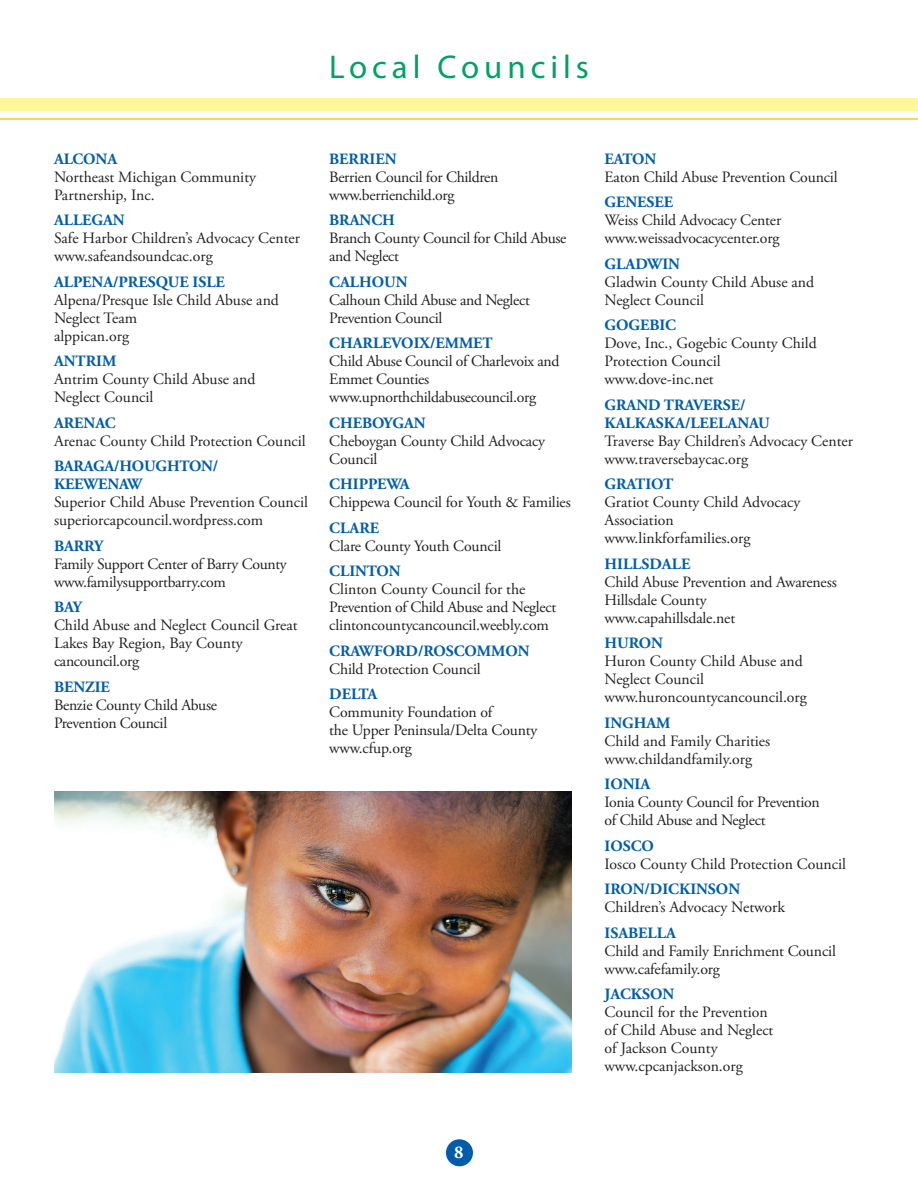
<style>
.page{position:relative;width:918px;height:1188px;background:#fff}
.page>*{position:absolute;margin:0;border:0;box-sizing:border-box;transform-origin:0 0}
.t1{font:33px "Myriad Pro";letter-spacing:.15em;color:#00a261}
.t2{font:700 18px "Adobe Garamond Pro";color:#fff}
.t3{font:15.75px/18px "Adobe Garamond Pro";letter-spacing:-.01em;color:#231f20}
.t4{font:700 15.75px/18px "Adobe Garamond Pro";color:#015dab}
</style>
<div class="page">
<div style="left:446px;top:1139px;width:27px;height:27px;background:#015dab;border-radius:50%"></div>
<div style="left:0;top:98px;width:918px;height:13px;background:#fff79a"></div>
<hr style="left:0;top:118px;width:918px;height:2px;background:#fec422">
<img style="left:54px;top:791px;width:517px;height:281px">
<p class="t1" style="left:329px;top:46px;width:261px">Local Councils</p>
<p class="t4" style="left:54px;top:150px;width:65px">ALCONA</p>
<p class="t3" style="left:54px;top:168px;width:204px">Northeast Michigan Community<br>Partnership, Inc.</p>
<p class="t4" style="left:54px;top:211px;width:72px">ALLEGAN</p>
<p class="t3" style="left:54px;top:230px;width:248px">Safe Harbor Children’s Advocacy Center</p>
<p class="t3" style="left:54px;top:248px;width:160px">www.safeandsoundcac.org</p>
<p class="t4" style="left:54px;top:273px;width:172px">ALPENA/PRESQUE ISLE</p>
<p class="t3" style="left:54px;top:291px;width:226px">Alpena/Presque Isle Child Abuse and<br>Neglect Team</p>
<p class="t3" style="left:54px;top:327px;width:77px">alppican.org</p>
<p class="t4" style="left:54px;top:352px;width:64px">ANTRIM</p>
<p class="t3" style="left:54px;top:371px;width:203px">Antrim County Child Abuse and<br>Neglect Council</p>
<p class="t4" style="left:54px;top:414px;width:63px">ARENAC</p>
<p class="t3" style="left:54px;top:432px;width:253px">Arenac County Child Protection Council</p>
<p class="t4" style="left:54px;top:457px;width:166px">BARAGA/HOUGHTON/<br>KEEWENAW</p>
<p class="t3" style="left:54px;top:494px;width:256px">Superior Child Abuse Prevention Council</p>
<p class="t3" style="left:54px;top:512px;width:211px">superiorcapcouncil.wordpress.com</p>
<p class="t4" style="left:54px;top:537px;width:51px">BARRY</p>
<p class="t3" style="left:54px;top:555px;width:234px">Family Support Center of Barry County</p>
<p class="t3" style="left:54px;top:573px;width:174px">www.familysupportbarry.com</p>
<p class="t4" style="left:54px;top:598px;width:29px">BAY</p>
<p class="t3" style="left:54px;top:617px;width:245px">Child Abuse and Neglect Council Great<br>Lakes Bay Region, Bay County</p>
<p class="t3" style="left:54px;top:653px;width:87px">cancouncil.org</p>
<p class="t4" style="left:54px;top:678px;width:57px">BENZIE</p>
<p class="t3" style="left:54px;top:696px;width:165px">Benzie County Child Abuse<br>Prevention Council</p>
<p class="t4" style="left:329px;top:150px;width:69px">BERRIEN</p>
<p class="t3" style="left:329px;top:168px;width:171px">Berrien Council for Children</p>
<p class="t3" style="left:329px;top:186px;width:127px">www.berrienchild.org</p>
<p class="t4" style="left:329px;top:211px;width:67px">BRANCH</p>
<p class="t3" style="left:329px;top:230px;width:239px">Branch County Council for Child Abuse and Neglect</p>
<p class="t4" style="left:329px;top:273px;width:80px">CALHOUN</p>
<p class="t3" style="left:329px;top:291px;width:202px">Calhoun Child Abuse and Neglect<br>Prevention Council</p>
<p class="t4" style="left:329px;top:334px;width:165px">CHARLEVOIX/EMMET</p>
<p class="t3" style="left:329px;top:353px;width:232px">Child Abuse Council of Charlevoix and<br>Emmet Counties</p>
<p class="t3" style="left:329px;top:389px;width:208px">www.upnorthchildabusecouncil.org</p>
<p class="t4" style="left:329px;top:414px;width:98px">CHEBOYGAN</p>
<p class="t3" style="left:329px;top:432px;width:217px">Cheboygan County Child Advocacy<br>Council</p>
<p class="t4" style="left:329px;top:475px;width:82px">CHIPPEWA</p>
<p class="t3" style="left:329px;top:494px;width:243px">Chippewa Council for Youth &amp; Families</p>
<p class="t4" style="left:329px;top:519px;width:51px">CLARE</p>
<p class="t3" style="left:329px;top:537px;width:174px">Clare County Youth Council</p>
<p class="t4" style="left:329px;top:562px;width:73px">CLINTON</p>
<p class="t3" style="left:329px;top:581px;width:229px">Clinton County Council for the<br>Prevention of Child Abuse and Neglect</p>
<p class="t3" style="left:329px;top:617px;width:221px">clintoncountycancouncil.weebly.com</p>
<p class="t4" style="left:329px;top:642px;width:202px">CRAWFORD/ROSCOMMON</p>
<p class="t3" style="left:329px;top:660px;width:153px">Child Protection Council</p>
<p class="t4" style="left:329px;top:685px;width:50px">DELTA</p>
<p class="t3" style="left:329px;top:704px;width:210px">Community Foundation of<br>the Upper Peninsula/Delta County</p>
<p class="t3" style="left:329px;top:740px;width:84px">www.cfup.org</p>
<p class="t2" style="left:454px;top:1142px;width:11px">8</p>
<p class="t4" style="left:605px;top:150px;width:53px">EATON</p>
<p class="t3" style="left:605px;top:168px;width:235px">Eaton Child Abuse Prevention Council</p>
<p class="t4" style="left:605px;top:193px;width:70px">GENESEE</p>
<p class="t3" style="left:605px;top:212px;width:178px">Weiss Child Advocacy Center</p>
<p class="t3" style="left:605px;top:230px;width:177px">www.weissadvocacycenter.org</p>
<p class="t4" style="left:605px;top:255px;width:77px">GLADWIN</p>
<p class="t3" style="left:605px;top:273px;width:211px">Gladwin County Child Abuse and<br>Neglect Council</p>
<p class="t4" style="left:605px;top:316px;width:73px">GOGEBIC</p>
<p class="t3" style="left:605px;top:335px;width:214px">Dove, Inc., Gogebic County Child<br>Protection Council</p>
<p class="t3" style="left:605px;top:371px;width:111px">www.dove-inc.net</p>
<p class="t4" style="left:605px;top:396px;width:167px">GRAND TRAVERSE/<br>KALKASKA/LEELANAU</p>
<p class="t3" style="left:605px;top:432px;width:250px">Traverse Bay Children’s Advocacy Center</p>
<p class="t3" style="left:605px;top:450px;width:145px">www.traversebaycac.org</p>
<p class="t4" style="left:605px;top:475px;width:70px">GRATIOT</p>
<p class="t3" style="left:605px;top:494px;width:197px">Gratiot County Child Advocacy<br>Association</p>
<p class="t3" style="left:605px;top:530px;width:147px">www.linkforfamilies.org</p>
<p class="t4" style="left:605px;top:555px;width:87px">HILLSDALE</p>
<p class="t3" style="left:605px;top:573px;width:234px">Child Abuse Prevention and Awareness<br>Hillsdale County</p>
<p class="t3" style="left:605px;top:609px;width:132px">www.capahillsdale.net</p>
<p class="t4" style="left:605px;top:634px;width:60px">HURON</p>
<p class="t3" style="left:605px;top:653px;width:200px">Huron County Child Abuse and<br>Neglect Council</p>
<p class="t3" style="left:605px;top:689px;width:204px">www.huroncountycancouncil.org</p>
<p class="t4" style="left:605px;top:714px;width:68px">INGHAM</p>
<p class="t3" style="left:605px;top:732px;width:167px">Child and Family Charities</p>
<p class="t3" style="left:605px;top:750px;width:149px">www.childandfamily.org</p>
<p class="t4" style="left:605px;top:775px;width:47px">IONIA</p>
<p class="t3" style="left:605px;top:794px;width:217px">Ionia County Council for Prevention of Child Abuse and Neglect</p>
<p class="t4" style="left:605px;top:837px;width:51px">IOSCO</p>
<p class="t3" style="left:605px;top:855px;width:243px">Iosco County Child Protection Council</p>
<p class="t4" style="left:605px;top:880px;width:137px">IRON/DICKINSON</p>
<p class="t3" style="left:605px;top:899px;width:182px">Children’s Advocacy Network</p>
<p class="t4" style="left:605px;top:924px;width:73px">ISABELLA</p>
<p class="t3" style="left:605px;top:942px;width:233px">Child and Family Enrichment Council</p>
<p class="t3" style="left:605px;top:960px;width:117px">www.cafefamily.org</p>
<p class="t4" style="left:605px;top:985px;width:71px">JACKSON</p>
<p class="t3" style="left:605px;top:1004px;width:170px">Council for the Prevention of Child Abuse and Neglect of Jackson County</p>
<p class="t3" style="left:605px;top:1058px;width:140px">www.cpcanjackson.org</p>
</div>
